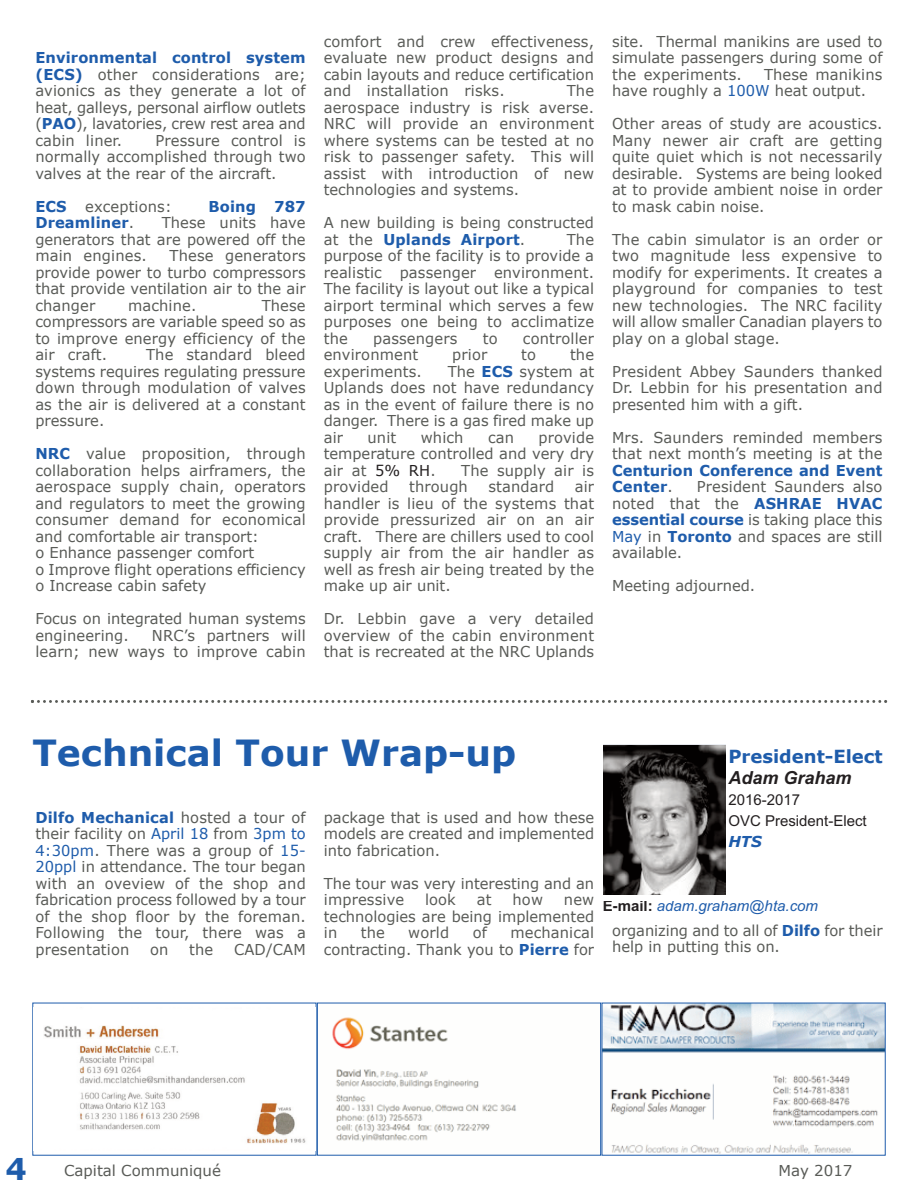
<style>
.page{position:relative;width:918px;height:1188px;background:#fff}
.page>*{position:absolute;margin:0;border:0;box-sizing:border-box;transform-origin:0 0}
.t1{font:700 36px "Verdana";color:#1e5cab}
.t2{font:700 18px "Verdana";color:#1e5cab}
.t3{font:italic 700 18px "Arial";color:#231f20}
.t4{font:15px/16.5px "Verdana";color:#595b57;text-align:justify}
.t5{font:700 15px/16.5px "Verdana";letter-spacing:.005em;color:#1e5cab}
.t6{font:15px/21px "Arial";color:#231f20}
.t7{font:italic 15px "Arial";color:#1e5cab}
.t8{font:italic 700 15px "Verdana";color:#1e5cab}
.s1{font-weight:700;color:#1e5cab}
.s2{font-weight:400;color:#595b57}
.s3{color:#231f20}
.s4{color:#1e5cab}
.s5{font-weight:700;font-style:normal;color:#231f20}
.s6{font-weight:700;font-size:30px;color:#1e5cab}
</style>
<div class="page">
<img style="left:44px;top:1025px;width:262px;height:119px">
<img style="left:604px;top:1005px;width:280px;height:149px">
<img style="left:332px;top:1017px;width:184px;height:125px">
<div style="left:317px;top:1003px;width:284px;height:153px;border:1px solid #1e5cab"></div>
<svg style="left:31px;top:700px;width:856px;height:3px"></svg>
<img style="left:603px;top:744px;width:122px;height:151px">
<p class="t4" style="left:35px;top:49px;width:272px"><span class="s1">Environmental control system (ECS)</span> other considerations are; avionics as they generate a lot of heat, galleys, personal airflow outlets (<span class="s1">PAO</span>), lavatories, crew rest area and cabin liner.</p>
<p class="t4" style="left:35px;top:132px;width:272px;text-indent:120px">Pressure control is normally accomplished through two valves at the rear of the aircraft.</p>
<p class="t4" style="left:35px;top:198px;width:138px"><span class="s1">ECS</span> exceptions:</p>
<p class="t5" style="left:209px;top:198px;width:99px">Boing 787</p>
<p class="t5" style="left:35px;top:214px;width:100px">Dreamliner<span class="s2">.</span></p>
<p class="t4" style="left:35px;top:214px;width:272px;text-indent:126px">These units have generators that are powered off the main engines.</p>
<p class="t4" style="left:35px;top:247px;width:272px;text-indent:134px">These generators provide power to turbo compressors that provide ventilation air to the air changer</p>
<p class="t4" style="left:35px;top:297px;width:272px;text-indent:226px">These compressors are variable speed so as to improve energy efficiency of the air craft.</p>
<p class="t4" style="left:128px;top:297px;width:70px">machine.</p>
<p class="t4" style="left:35px;top:346px;width:272px;text-indent:111px">The standard bleed systems requires regulating pressure down through modulation of valves as the air is delivered at a constant pressure.</p>
<p class="t4" style="left:35px;top:445px;width:272px;text-align:left"><span class="s1">NRC</span> value proposition, through collaboration helps airframers, the aerospace supply chain, operators and regulators to meet the growing consumer demand for economical and comfortable air transport:<br>o Enhance passenger comfort<br>o Improve flight operations efficiency o Increase cabin safety</p>
<p class="t4" style="left:35px;top:610px;width:272px">Focus on integrated human systems engineering.</p>
<p class="t4" style="left:35px;top:627px;width:272px;text-align:right">NRC’s partners will<br>learn; new ways to improve cabin</p>
<p class="t4" style="left:324px;top:33px;width:272px">comfort and crew effectiveness, evaluate new product designs and cabin layouts and reduce certification and installation risks.</p>
<p class="t4" style="left:324px;top:82px;width:272px;text-indent:243px">The aerospace industry is risk averse.<br>NRC will provide an environment where systems can be tested at no risk to passenger safety. This will assist with introduction of new technologies and systems.</p>
<p class="t4" style="left:324px;top:214px;width:272px">A new building is being constructed at the <span class="s1">Uplands Airport</span>.</p>
<p class="t4" style="left:324px;top:231px;width:272px;text-indent:243px">The purpose of the facility is to provide a realistic passenger environment.<br>The facility is layout out like a typical airport terminal which serves a few purposes one being to acclimatize the</p>
<p class="t4" style="left:373px;top:330px;width:86px">passengers</p>
<p class="t4" style="left:483px;top:330px;width:16px">to</p>
<p class="t4" style="left:523px;top:330px;width:73px">controller</p>
<p class="t4" style="left:324px;top:346px;width:96px">environment</p>
<p class="t4" style="left:452px;top:346px;width:37px">prior</p>
<p class="t4" style="left:521px;top:346px;width:16px">to</p>
<p class="t4" style="left:570px;top:346px;width:26px">the</p>
<p class="t4" style="left:324px;top:363px;width:100px">experiments.</p>
<p class="t4" style="left:324px;top:363px;width:272px;text-indent:124px">The <span class="s1">ECS</span> system at Uplands does not have redundancy as in the event of failure there is no danger. There is a gas fired make up air</p>
<p class="t4" style="left:324px;top:429px;width:272px;text-indent:215px">provide temperature controlled and very dry air at <span class="s3">5% RH</span>.</p>
<p class="t4" style="left:368px;top:429px;width:30px">unit</p>
<p class="t4" style="left:421px;top:429px;width:44px">which</p>
<p class="t4" style="left:488px;top:429px;width:28px">can</p>
<p class="t4" style="left:461px;top:462px;width:134px">The supply air is</p>
<p class="t4" style="left:324px;top:478px;width:66px">provided</p>
<p class="t4" style="left:409px;top:478px;width:60px">through</p>
<p class="t4" style="left:488px;top:478px;width:67px">standard</p>
<p class="t4" style="left:324px;top:478px;width:272px;text-indent:251px">air handler is lieu of the systems that provide pressurized air on an air craft. There are chillers used to cool supply air from the air handler as well as fresh air being treated by the make up air unit.</p>
<p class="t4" style="left:324px;top:610px;width:272px">Dr. Lebbin gave a very detailed overview of the cabin environment that is recreated at the NRC Uplands</p>
<p class="t4" style="left:612px;top:33px;width:272px">site. Thermal manikins are used to simulate passengers during some of the experiments.</p>
<p class="t4" style="left:612px;top:66px;width:272px;text-indent:152px">These manikins have roughly a <span class="s4">100W</span> heat output.</p>
<p class="t4" style="left:612px;top:115px;width:272px">Other areas of study are acoustics.<br>Many newer air craft are getting quite quiet which is not necessarily desirable. Systems are being looked at to provide ambient noise in order to mask cabin noise.</p>
<p class="t4" style="left:612px;top:231px;width:272px">The cabin simulator is an order or two magnitude less expensive to modify for experiments. It creates a playground for companies to test new technologies. The NRC facility will allow smaller Canadian players to play on a global stage.</p>
<p class="t4" style="left:612px;top:363px;width:272px">President Abbey Saunders thanked Dr. Lebbin for his presentation and presented him with a gift.</p>
<p class="t4" style="left:612px;top:429px;width:272px">Mrs. Saunders reminded members that next month’s meeting is at the</p>
<p class="t5" style="left:612px;top:462px;width:272px">Centurion Conference and Event<br>Center<span class="s2">.</span></p>
<p class="t4" style="left:612px;top:478px;width:272px;text-indent:85px">President Saunders also noted that the <span class="s1">ASHRAE HVAC essential course</span> is taking place this <span class="s4">May</span> in <span class="s1">Toronto</span> and spaces are still available.</p>
<p class="t4" style="left:612px;top:577px;width:145px">Meeting adjourned.</p>
<h1 class="t1" style="left:32px;top:730px;width:485px">Technical Tour Wrap-up</h1>
<p class="t4" style="left:35px;top:809px;width:272px"><span class="s1">Dilfo Mechanical</span> hosted a tour of their facility on <span class="s4">April 18</span> from <span class="s4">3pm to 4:30pm</span>. There was a group of <span class="s4">15- 20ppl</span> in attendance. The tour began with an oveview of the shop and fabrication process followed by a tour of the shop floor by the foreman.<br>Following the tour, there was a presentation</p>
<p class="t2" style="left:728px;top:745px;width:156px">President-Elect</p>
<p class="t3" style="left:728px;top:767px;width:125px">Adam Graham</p>
<p class="t6" style="left:728px;top:789px;width:140px">2016-2017<br>OVC President-Elect</p>
<p class="t8" style="left:728px;top:832px;width:35px">HTS</p>
<p class="t4" style="left:324px;top:809px;width:272px">package that is used and how these models are created and implemented into fabrication.</p>
<p class="t4" style="left:324px;top:875px;width:272px">The tour was very interesting and an impressive</p>
<p class="t4" style="left:425px;top:891px;width:32px">look</p>
<p class="t4" style="left:477px;top:891px;width:16px">at</p>
<p class="t4" style="left:513px;top:891px;width:32px">how</p>
<p class="t4" style="left:324px;top:891px;width:272px;text-indent:240px">new technologies are being implemented in</p>
<p class="t7" style="left:603px;top:898px;width:217px"><span class="s5">E-mail:</span> adam.graham@hta.com</p>
<p class="t4" style="left:324px;top:924px;width:272px;text-align:right">mechanical<br>contracting. Thank you to <span class="s1">Pierre</span> for</p>
<p class="t4" style="left:612px;top:922px;width:272px">organizing and to all of <span class="s1">Dilfo</span> for their help in putting this on.</p>
<p class="t4" style="left:361px;top:924px;width:26px">the</p>
<p class="t4" style="left:408px;top:924px;width:42px">world</p>
<p class="t4" style="left:473px;top:924px;width:16px">of</p>
<p class="t4" style="left:150px;top:941px;width:20px">on</p>
<p class="t4" style="left:189px;top:941px;width:26px">the</p>
<p class="t4" style="left:234px;top:941px;width:73px">CAD/CAM</p>
<p class="t4" style="left:6px;top:1162px;width:217px"><span class="s6">4</span> Capital Communiqué</p>
<p class="t4" style="left:779px;top:1162px;width:75px">May 2017</p>
</div>
